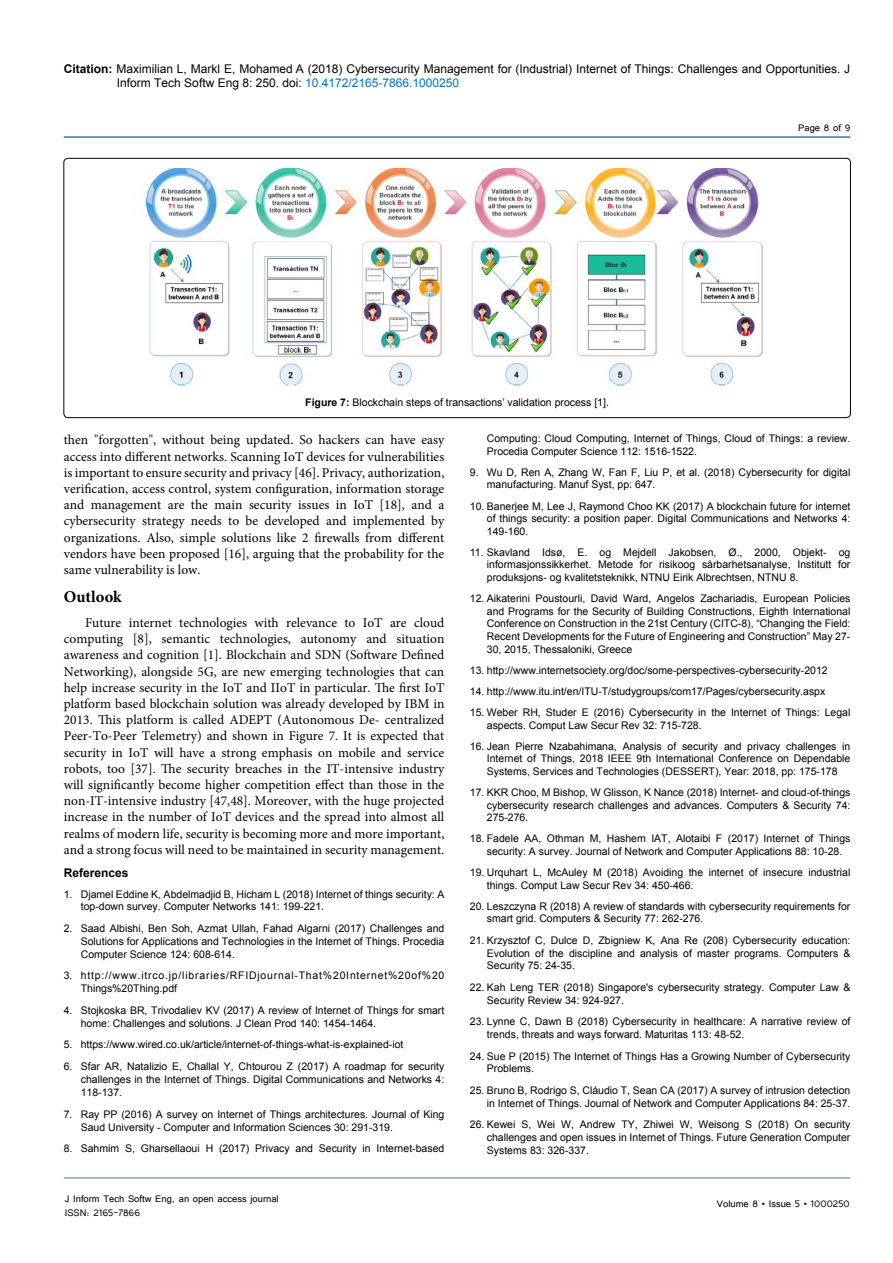
<style>
.page{position:relative;width:893px;height:1263px;background:#fff}
.page>*{position:absolute;margin:0;border:0;box-sizing:border-box;transform-origin:0 0}
.t1{font:700 16.5px "Minion Pro";letter-spacing:.005em;color:#000}
.t2{font:13.5px/16.2px "Minion Pro";color:#000;text-align:justify}
.t3{font:12px/14.4px "Arial";color:#000}
.t4{font:12px/14.4px "Tunga";color:#000}
.t5{font:700 12px "Arial";color:#000}
.t6{font:10.5px/12.6px "Arial";color:#000}
.t7{font:10.5px/13px "Arial";letter-spacing:.075em;color:#000}
.s1{font-weight:700}
.s2{color:#0072bc}
</style>
<div class="page">
<hr style="left:64px;top:1178px;width:786px;height:1px;background:#3e7c94">
<hr style="left:64px;top:136px;width:786px;height:2px;background:#3e7c94">
<div style="left:64px;top:158px;width:786px;height:260px;border:1px solid #000;border-radius:4px"></div>
<img style="left:142px;top:168px;width:621px;height:220px">
<p class="t3" style="left:117px;top:61px;width:735px;text-indent:-53px"><span class="s1">Citation:</span> Maximilian L, Markl E, Mohamed A (2018) Cybersecurity Management for (Industrial) Internet of Things: Challenges and Opportunities. J<br>Inform Tech Softw Eng 8: 250. doi: <span class="s2">10.4172/2165-7866.1000250</span></p>
<p class="t4" style="left:798px;top:119px;width:54px">Page 8 of 9</p>
<p class="t6" style="left:305px;top:396px;width:305px"><span class="s1">Figure 7:</span> Blockchain steps of transactions’ validation process [1].</p>
<p class="t6" style="left:487px;top:432px;width:365px">Computing: Cloud Computing, Internet of Things, Cloud of Things: a review.<br>Procedia Computer Science 112: 1516-1522.</p>
<p class="t6" style="left:487px;top:466px;width:365px;text-indent:-17px">9. Wu D, Ren A, Zhang W, Fan F, Liu P, et al. (2018) Cybersecurity for digital manufacturing. Manuf Syst, pp: 647.</p>
<p class="t6" style="left:487px;top:500px;width:365px;text-align:justify;text-indent:-17px">10. Banerjee M, Lee J, Raymond Choo KK (2017) A blockchain future for internet of things security: a position paper. Digital Communications and Networks 4:<br>149-160.</p>
<p class="t6" style="left:487px;top:546px;width:365px;text-align:justify;text-indent:-17px">11. Skavland Idsø, E. og Mejdell Jakobsen, Ø., 2000, Objekt- og informasjonssikkerhet. Metode for risikoog sårbarhetsanalyse, Institutt for produksjons- og kvalitetsteknikk, NTNU Eirik Albrechtsen, NTNU 8.</p>
<p class="t6" style="left:487px;top:592px;width:365px;text-align:justify;text-indent:-17px">12. Aikaterini Poustourli, David Ward, Angelos Zachariadis, European Policies and Programs for the Security of Building Constructions, Eighth International Conference on Construction in the 21st Century (CITC-8), “Changing the Field:<br>Recent Developments for the Future of Engineering and Construction” May 27- 30, 2015, Thessaloniki, Greece</p>
<p class="t6" style="left:470px;top:664px;width:359px">13. http://www.internetsociety.org/doc/some-perspectives-cybersecurity-2012</p>
<p class="t6" style="left:470px;top:685px;width:357px">14. http://www.itu.int/en/ITU-T/studygroups/com17/Pages/cybersecurity.aspx</p>
<p class="t6" style="left:487px;top:706px;width:365px;text-indent:-17px">15. Weber RH, Studer E (2016) Cybersecurity in the Internet of Things: Legal aspects. Comput Law Secur Rev 32: 715-728.</p>
<p class="t6" style="left:487px;top:740px;width:365px;text-align:justify;text-indent:-17px">16. Jean Pierre Nzabahimana, Analysis of security and privacy challenges in Internet of Things, 2018 IEEE 9th International Conference on Dependable Systems, Services and Technologies (DESSERT), Year: 2018, pp: 175-178</p>
<p class="t6" style="left:487px;top:786px;width:365px;text-align:justify;text-indent:-17px">17. KKR Choo, M Bishop, W Glisson, K Nance (2018) Internet- and cloud-of-things cybersecurity research challenges and advances. Computers &amp; Security 74:<br>275-276.</p>
<p class="t6" style="left:487px;top:832px;width:365px;text-indent:-17px">18. Fadele AA, Othman M, Hashem IAT, Alotaibi F (2017) Internet of Things security: A survey. Journal of Network and Computer Applications 88: 10-28.</p>
<p class="t6" style="left:487px;top:866px;width:365px;text-indent:-17px">19. Urquhart L, McAuley M (2018) Avoiding the internet of insecure industrial things. Comput Law Secur Rev 34: 450-466.</p>
<p class="t6" style="left:487px;top:900px;width:365px;text-indent:-17px">20. Leszczyna R (2018) A review of standards with cybersecurity requirements for smart grid. Computers &amp; Security 77: 262-276.</p>
<p class="t6" style="left:487px;top:934px;width:365px;text-align:justify;text-indent:-17px">21. Krzysztof C, Dulce D, Zbigniew K, Ana Re (208) Cybersecurity education:<br>Evolution of the discipline and analysis of master programs. Computers &amp; Security 75: 24-35.</p>
<p class="t6" style="left:487px;top:981px;width:365px;text-indent:-17px">22. Kah Leng TER (2018) Singapore's cybersecurity strategy. Computer Law &amp;<br>Security Review 34: 924-927.</p>
<p class="t6" style="left:487px;top:1015px;width:365px;text-indent:-17px">23. Lynne C, Dawn B (2018) Cybersecurity in healthcare: A narrative review of trends, threats and ways forward. Maturitas 113: 48-52.</p>
<p class="t6" style="left:487px;top:1049px;width:365px;text-indent:-17px">24. Sue P (2015) The Internet of Things Has a Growing Number of Cybersecurity<br>Problems.</p>
<p class="t6" style="left:470px;top:1084px;width:382px;text-align:right">25. Bruno B, Rodrigo S, Cláudio T, Sean CA (2017) A survey of intrusion detection in Internet of Things. Journal of Network and Computer Applications 84: 25-37.</p>
<p class="t6" style="left:487px;top:1118px;width:365px;text-align:justify;text-indent:-17px">26. Kewei S, Wei W, Andrew TY, Zhiwei W, Weisong S (2018) On security challenges and open issues in Internet of Things. Future Generation Computer Systems 83: 326-337.</p>
<p class="t2" style="left:64px;top:432px;width:382px">then "forgotten", without being updated. So hackers can have easy access into different networks. Scanning IoT devices for vulnerabilities is important to ensure security and privacy [46]. Privacy, authorization, verification, access control, system configuration, information storage and management are the main security issues in IoT [18], and a cybersecurity strategy needs to be developed and implemented by organizations. Also, simple solutions like 2 firewalls from different vendors have been proposed [16], arguing that the probability for the same vulnerability is low.</p>
<h1 class="t1" style="left:64px;top:585px;width:59px">Outlook</h1>
<p class="t2" style="left:64px;top:615px;width:382px;text-indent:21px">Future internet technologies with relevance to IoT are cloud computing [8], semantic technologies, autonomy and situation awareness and cognition [1]. Blockchain and SDN (Software Defined Networking), alongside 5G, are new emerging technologies that can help increase security in the IoT and IIoT in particular. The first IoT platform based blockchain solution was already developed by IBM in 2013. This platform is called ADEPT (Autonomous De- centralized Peer-To-Peer Telemetry) and shown in Figure 7. It is expected that security in IoT will have a strong emphasis on mobile and service robots, too [37]. The security breaches in the IT-intensive industry will significantly become higher competition effect than those in the non-IT-intensive industry [47,48]. Moreover, with the huge projected increase in the number of IoT devices and the spread into almost all realms of modern life, security is becoming more and more important, and a strong focus will need to be maintained in security management.</p>
<p class="t5" style="left:64px;top:864px;width:66px">References</p>
<p class="t6" style="left:81px;top:888px;width:365px;text-indent:-17px">1. Djamel Eddine K, Abdelmadjid B, Hicham L (2018) Internet of things security: A top-down survey. Computer Networks 141: 199-221.</p>
<p class="t6" style="left:81px;top:921px;width:365px;line-height:13px;text-align:justify;text-indent:-17px">2. Saad Albishi, Ben Soh, Azmat Ullah, Fahad Algarni (2017) Challenges and Solutions for Applications and Technologies in the Internet of Things. Procedia Computer Science 124: 608-614.</p>
<p class="t7" style="left:81px;top:969px;width:365px;text-indent:-17px">3. http://www.itrco.jp/libraries/RFIDjournal-That%20Internet%20of%20<br>Things%20Thing.pdf</p>
<p class="t6" style="left:81px;top:1004px;width:365px;line-height:13px;text-indent:-17px">4. Stojkoska BR, Trivodaliev KV (2017) A review of Internet of Things for smart home: Challenges and solutions. J Clean Prod 140: 1454-1464.</p>
<p class="t6" style="left:64px;top:1038px;width:341px">5. https://www.wired.co.uk/article/internet-of-things-what-is-explained-iot</p>
<p class="t6" style="left:81px;top:1060px;width:365px;line-height:13px;text-align:justify;text-indent:-17px">6. Sfar AR, Natalizio E, Challal Y, Chtourou Z (2017) A roadmap for security challenges in the Internet of Things. Digital Communications and Networks 4:<br>118-137.</p>
<p class="t6" style="left:81px;top:1107px;width:365px;line-height:13px;text-indent:-17px">7. Ray PP (2016) A survey on Internet of Things architectures. Journal of King<br>Saud University - Computer and Information Sciences 30: 291-319.</p>
<p class="t6" style="left:64px;top:1142px;width:382px">8. Sahmim S, Gharsellaoui H (2017) Privacy and Security in Internet-based</p>
<p class="t4" style="left:65px;top:1190px;width:215px">J Inform Tech Softw Eng, an open access journal<br>ISSN: 2165-7866</p>
<p class="t4" style="left:717px;top:1196px;width:134px">Volume 8 • Issue 5 • 1000250</p>
</div>
